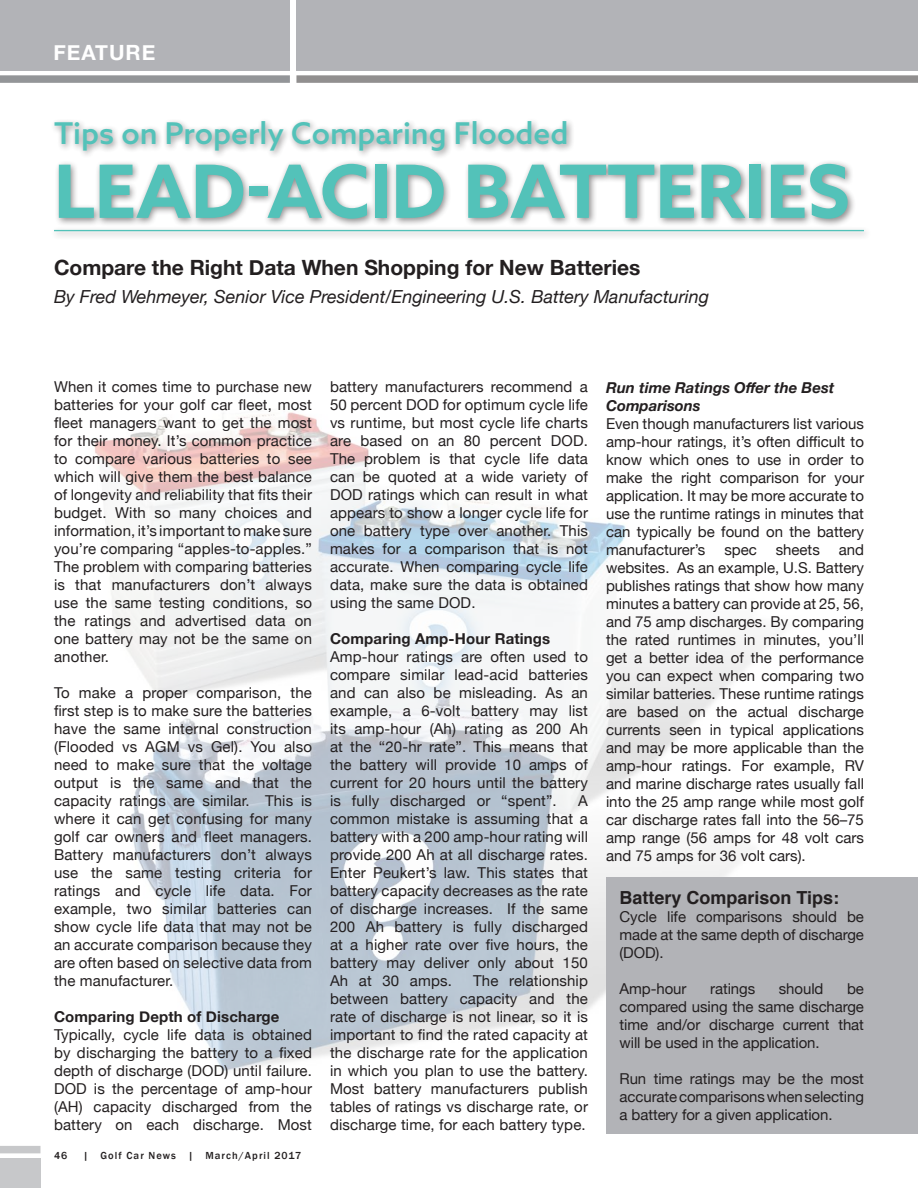
<style>
.page{position:relative;width:918px;height:1188px;background:#fff}
.page>*{position:absolute;margin:0;border:0;box-sizing:border-box;transform-origin:0 0}
.t1{font:700 73.5px "Azo Sans";color:#53c2b9}
.t2{font:500 30px "Azo Sans";color:#53c2b9}
.t3{font:700 21px "Helvetica Neue";color:#231f20}
.t4{font:700 21px "Helvetica Neue";letter-spacing:.05em;color:#fff}
.t5{font:italic 18px "Helvetica Neue";color:#231f20}
.t6{font:700 18px "Helvetica";color:#231f20}
.t7{font:15px/18px "Helvetica Neue";letter-spacing:.01em;color:#231f20;text-align:justify}
.subhead{font:700 15px "Helvetica Neue";letter-spacing:.01em;color:#231f20}
.t8{font:italic 700 15px/18px "Helvetica Neue";color:#231f20}
.t9{font:500 10.5px "Franklin Gothic";letter-spacing:.1em;color:#231f20}
</style>
<div class="page">
<div style="left:0;top:1158px;width:40px;height:30px;background:#c7c8ca"></div>
<div style="left:0;top:1146px;width:40px;height:7px;background:#c7c8ca"></div>
<img style="left:94px;top:412px;width:770px;height:659px">
<div style="left:50px;top:118px;width:822px;height:122px;background:#231f20;opacity:.5"></div>
<hr style="left:54px;top:230px;width:810px;height:1px;background:#53c2b9">
<div style="left:606px;top:878px;width:312px;height:256px;background:#b2b3b7"></div>
<div style="left:0;top:0;width:290px;height:70px;background:#b2b3b7"></div>
<div style="left:296px;top:0;width:622px;height:70px;background:#b2b3b7"></div>
<div style="left:0;top:75px;width:290px;height:8px;background:#939598"></div>
<div style="left:296px;top:75px;width:622px;height:8px;background:#918f8f"></div>
<p class="t4" style="left:53px;top:36px;width:103px">FEATURE</p>
<p class="t2" style="left:54px;top:114px;width:516px">Tips on Properly Comparing Flooded</p>
<p class="t1" style="left:54px;top:143px;width:797px">LEAD-ACID BATTERIES</p>
<p class="t3" style="left:54px;top:251px;width:588px">Compare the Right Data When Shopping for New Batteries</p>
<p class="t5" style="left:54px;top:284px;width:657px">By Fred Wehmeyer, Senior Vice President/Engineering U.S. Battery Manufacturing</p>
<p class="t7" style="left:54px;top:379px;width:260px">When it comes time to purchase new batteries for your golf car fleet, most fleet managers want to get the most for their money. It’s common practice to compare various batteries to see which will give them the best balance of longevity and reliability that fits their budget. With so many choices and information, it’s important to make sure you’re comparing “apples-to-apples.” The problem with comparing batteries is that manufacturers don’t always use the same testing conditions, so the ratings and advertised data on one battery may not be the same on another.</p>
<p class="t7" style="left:54px;top:685px;width:260px">To make a proper comparison, the first step is to make sure the batteries have the same internal construction (Flooded vs AGM vs Gel). You also need to make sure that the voltage output is the same and that the capacity ratings are similar. This is where it can get confusing for many golf car owners and fleet managers.<br>Battery manufacturers don’t always use the same testing criteria for ratings and cycle life data. For example, two similar batteries can show cycle life data that may not be an accurate comparison because they are often based on selective data from the manufacturer.</p>
<p class="subhead" style="left:54px;top:1005px;width:227px">Comparing Depth of Discharge</p>
<p class="t7" style="left:54px;top:1027px;width:260px">Typically, cycle life data is obtained by discharging the battery to a fixed depth of discharge (DOD) until failure.<br>DOD is the percentage of amp-hour (AH) capacity discharged from the battery on each discharge. Most</p>
<p class="t9" style="left:54px;top:1149px;width:15px">46</p>
<p class="t9" style="left:83px;top:1149px;width:220px">| Golf Car News | March/April 2017</p>
<p class="t7" style="left:330px;top:379px;width:260px">battery manufacturers recommend a 50 percent DOD for optimum cycle life vs runtime, but most cycle life charts are based on an 80 percent DOD.<br>The problem is that cycle life data can be quoted at a wide variety of DOD ratings which can result in what appears to show a longer cycle life for one battery type over another. This makes for a comparison that is not accurate. When comparing cycle life data, make sure the data is obtained using the same DOD.</p>
<p class="subhead" style="left:330px;top:627px;width:222px">Comparing Amp-Hour Ratings</p>
<p class="t7" style="left:330px;top:649px;width:260px">Amp-hour ratings are often used to compare similar lead-acid batteries and can also be misleading. As an example, a 6-volt battery may list its amp-hour (Ah) rating as 200 Ah at the “20-hr rate”. This means that the battery will provide 10 amps of current for 20 hours until the battery is fully discharged or “spent”.</p>
<p class="t7" style="left:330px;top:793px;width:260px;text-indent:248px">A common mistake is assuming that a battery with a 200 amp-hour rating will provide 200 Ah at all discharge rates.<br>Enter Peukert’s law. This states that battery capacity decreases as the rate of discharge increases. If the same 200 Ah battery is fully discharged at a higher rate over five hours, the battery may deliver only about 150<br>Ah at 30 amps.</p>
<p class="t7" style="left:330px;top:973px;width:260px;text-indent:143px">The relationship between battery capacity and the rate of discharge is not linear, so it is important to find the rated capacity at the discharge rate for the application in which you plan to use the battery.<br>Most battery manufacturers publish tables of ratings vs discharge rate, or discharge time, for each battery type.</p>
<p class="t8" style="left:606px;top:379px;width:230px">Run time Ratings Offer the Best<br>Comparisons</p>
<p class="t7" style="left:606px;top:415px;width:260px">Even though manufacturers list various amp-hour ratings, it’s often difficult to know which ones to use in order to make the right comparison for your application. It may be more accurate to use the runtime ratings in minutes that can typically be found on the battery manufacturer’s</p>
<p class="t7" style="left:606px;top:541px;width:260px;text-indent:233px">and websites. As an example, U.S. Battery publishes ratings that show how many minutes a battery can provide at 25, 56, and 75 amp discharges. By comparing the rated runtimes in minutes, you’ll get a better idea of the performance you can expect when comparing two similar batteries. These runtime ratings are based on the actual discharge currents seen in typical applications and may be more applicable than the amp-hour ratings. For example, RV and marine discharge rates usually fall into the 25 amp range while most golf car discharge rates fall into the 56–75 amp range (56 amps for 48 volt cars and 75 amps for 36 volt cars).</p>
<p class="t6" style="left:620px;top:883px;width:221px">Battery Comparison Tips:</p>
<p class="t7" style="left:620px;top:909px;width:246px">Cycle life comparisons should be made at the same depth of discharge (DOD).</p>
<p class="t7" style="left:620px;top:981px;width:69px">Amp-hour</p>
<p class="t7" style="left:710px;top:981px;width:47px">ratings</p>
<p class="t7" style="left:779px;top:981px;width:46px">should</p>
<p class="t7" style="left:724px;top:541px;width:34px">spec</p>
<p class="t7" style="left:776px;top:541px;width:46px">sheets</p>
<p class="t7" style="left:620px;top:981px;width:246px;text-indent:228px">be compared using the same discharge time and/or discharge current that will be used in the application.</p>
<p class="t7" style="left:620px;top:1071px;width:246px">Run time ratings may be the most accurate comparisons when selecting a battery for a given application.</p>
</div>
